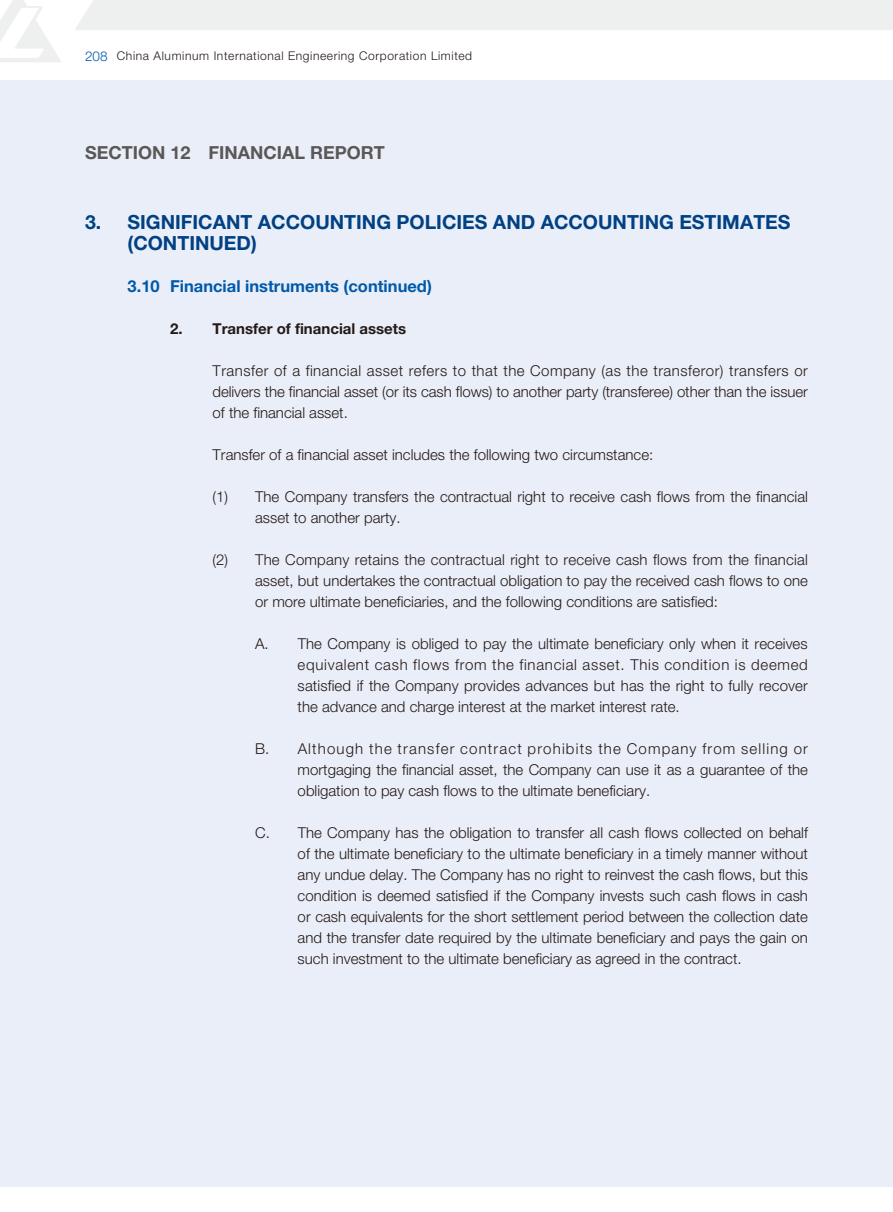
<style>
.page{position:relative;width:893px;height:1212px;background:#fff}
.page>*{position:absolute;margin:0;border:0;box-sizing:border-box;transform-origin:0 0}
.t1{font:700 19.5px/21px "Helvetica Neue LT Std";color:#004184}
.t2{font:700 18px "Helvetica Neue LT Std";color:#595857}
.t3{font:700 16.5px "Helvetica Neue LT Std";color:#0059aa}
.t4{font:300 15px/21px "Helvetica Neue LT Std";color:#231916;text-align:justify}
.t5{font:700 15px "Helvetica Neue LT Std";color:#231916}
.t6{font:300 12px "Helvetica Neue LT Std";letter-spacing:.05em;color:#231916}
.s1{font-size:13.5px;color:#0059aa}
</style>
<div class="page">
<div style="left:0;top:81px;width:893px;height:1106px;background:#eaeef8"></div>
<svg style="left:0;top:0;width:61px;height:62px"></svg>
<div style="left:75px;top:0;width:818px;height:30px;background:#eeefef"></div>
<p class="t6" style="left:85px;top:51px;width:389px"><span class="s1">208</span> China Aluminum International Engineering Corporation Limited</p>
<p class="t2" style="left:85px;top:146px;width:301px">SECTION 12 FINANCIAL REPORT</p>
<h1 class="t1" style="left:128px;top:214px;width:664px;text-indent:-43px">3. SIGNIFICANT ACCOUNTING POLICIES AND ACCOUNTING ESTIMATES (CONTINUED)</h1>
<p class="t3" style="left:128px;top:280px;width:306px">3.10 Financial instruments (continued)</p>
<p class="t5" style="left:170px;top:323px;width:238px">2. Transfer of financial assets</p>
<p class="t4" style="left:213px;top:362px;width:597px">Transfer of a financial asset refers to that the Company (as the transferor) transfers or delivers the financial asset (or its cash flows) to another party (transferee) other than the issuer of the financial asset.</p>
<p class="t4" style="left:213px;top:446px;width:442px">Transfer of a financial asset includes the following two circumstance:</p>
<p class="t4" style="left:255px;top:488px;width:554px;text-indent:-43px">(1) The Company transfers the contractual right to receive cash flows from the financial asset to another party.</p>
<p class="t4" style="left:255px;top:551px;width:554px;text-indent:-43px">(2) The Company retains the contractual right to receive cash flows from the financial asset, but undertakes the contractual obligation to pay the received cash flows to one or more ultimate beneficiaries, and the following conditions are satisfied:</p>
<p class="t4" style="left:298px;top:635px;width:512px;text-indent:-43px">A. The Company is obliged to pay the ultimate beneficiary only when it receives equivalent cash flows from the financial asset. This condition is deemed satisfied if the Company provides advances but has the right to fully recover the advance and charge interest at the market interest rate.</p>
<p class="t4" style="left:298px;top:740px;width:512px;text-indent:-43px">B. Although the transfer contract prohibits the Company from selling or mortgaging the financial asset, the Company can use it as a guarantee of the obligation to pay cash flows to the ultimate beneficiary.</p>
<p class="t4" style="left:298px;top:824px;width:512px;text-indent:-43px">C. The Company has the obligation to transfer all cash flows collected on behalf of the ultimate beneficiary to the ultimate beneficiary in a timely manner without any undue delay. The Company has no right to reinvest the cash flows, but this condition is deemed satisfied if the Company invests such cash flows in cash or cash equivalents for the short settlement period between the collection date and the transfer date required by the ultimate beneficiary and pays the gain on such investment to the ultimate beneficiary as agreed in the contract.</p>
</div>
